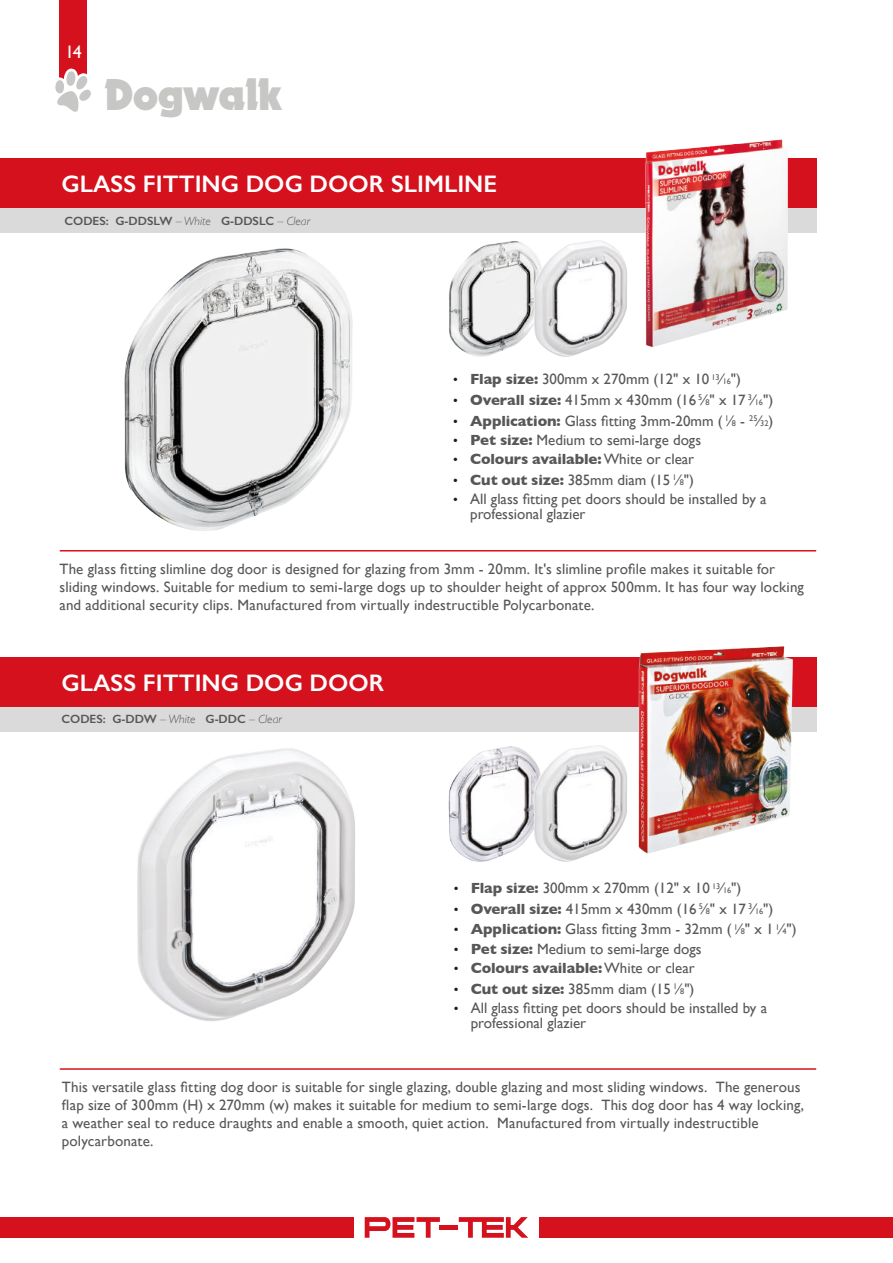
<style>
.page{position:relative;width:893px;height:1263px;background:#fff}
.page>*{position:absolute;margin:0;border:0;box-sizing:border-box;transform-origin:0 0}
.t1{font:700 46.5px "Dynamo EF";color:#c7c7c6}
.t2{font:600 24px "Gill Sans";color:#fff}
.t3{font:18px "Gill Sans";color:#fff}
.t4{font:15px/18px "Gill Sans";letter-spacing:.005em;color:#575756}
.t5{font:700 15px "Gill Sans";letter-spacing:-.01em;color:#575756}
.t6{font:600 12px "Gill Sans";color:#575756}
.s1{font-weight:300;font-style:italic}
.s2{font-size:13.5px;color:#1d1d1b}
.s3{font-weight:700}
.s4{font-size:8.25px}
.s5{font-weight:400;font-size:13.5px;color:#1d1d1b}
.s6{font-weight:400}
</style>
<div class="page">
<div style="left:59px;top:0;width:28px;height:89px;background:#d6111e"></div>
<div style="left:0;top:1217px;width:354px;height:21px;background:#d6111e"></div>
<div style="left:539px;top:1217px;width:354px;height:21px;background:#d6111e"></div>
<svg style="left:55px;top:68px;width:36px;height:44px"></svg>
<svg style="left:365px;top:1217px;width:75px;height:21px"></svg>
<div style="left:440px;top:1225px;width:18px;height:5px;background:#d6111e"></div>
<svg style="left:459px;top:1217px;width:69px;height:21px"></svg>
<img style="left:449px;top:241px;width:81px;height:116px">
<img style="left:124px;top:248px;width:229px;height:283px">
<div style="left:0;top:158px;width:816px;height:51px;background:#d6111e"></div>
<div style="left:0;top:657px;width:816px;height:50px;background:#d6111e"></div>
<div style="left:0;top:209px;width:816px;height:24px;background:#dadada"></div>
<div style="left:0;top:707px;width:816px;height:25px;background:#dadada"></div>
<hr style="left:60px;top:550px;width:756px;height:1px;background:#d6111e">
<hr style="left:60px;top:1068px;width:756px;height:2px;background:#d6111e">
<img style="left:638px;top:646px;width:155px;height:208px">
<img style="left:448px;top:746px;width:82px;height:116px">
<img style="left:530px;top:745px;width:97px;height:117px">
<img style="left:530px;top:240px;width:97px;height:117px">
<img style="left:137px;top:748px;width:218px;height:274px">
<img style="left:640px;top:139px;width:155px;height:208px">
<p class="t3" style="left:65px;top:41px;width:18px">14</p>
<h1 class="t1" style="left:104px;top:67px;width:179px">Dogwalk</h1>
<h2 class="t2" style="left:62px;top:170px;width:437px">GLASS FITTING DOG DOOR SLIMLINE</h2>
<p class="t6" style="left:65px;top:213px;width:247px">CODES: G-DDSLW <span class="s1">– White</span> G-DDSLC <span class="s1">– Clear</span></p>
<p class="t4" style="left:453px;top:370px;width:289px"><span class="s2">•</span> <span class="s3">Flap size:</span> 300mm x 270mm (12" x 10 <sup>13</sup>⁄<span class="s4">16</span>")</p>
<p class="t4" style="left:453px;top:391px;width:322px"><span class="s2">•</span> <span class="s3">Overall size:</span> 415mm x 430mm (16 <sup>5</sup>⁄<span class="s4">8</span>" x 17 <sup>3</sup>⁄<span class="s4">16</span>")</p>
<p class="t4" style="left:453px;top:411px;width:322px"><span class="s2">•</span> <span class="s3">Application:</span> Glass fitting 3mm-20mm ( <sup>1</sup>⁄<span class="s4">8</span> - <sup>25</sup>⁄<span class="s4">32</span>)</p>
<p class="t4" style="left:453px;top:431px;width:249px"><span class="s2">•</span> <span class="s3">Pet size:</span> Medium to semi-large dogs</p>
<p class="t5" style="left:453px;top:447px;width:243px"><span class="s5">•</span> Colours available: <span class="s6">White or clear</span></p>
<p class="t4" style="left:453px;top:471px;width:242px"><span class="s2">•</span> <span class="s3">Cut out size:</span> 385mm diam (15 <sup>1</sup>⁄<span class="s4">8</span>")</p>
<p class="t4" style="left:470px;top:491px;width:298px;line-height:15px;text-indent:-17px"><span class="s2">•</span> All glass fitting pet doors should be installed by a professional glazier</p>
<p class="t4" style="left:60px;top:560px;width:746px">The glass fitting slimline dog door is designed for glazing from 3mm - 20mm. It's slimline profile makes it suitable for sliding windows. Suitable for medium to semi-large dogs up to shoulder height of approx 500mm. It has four way locking and additional security clips. Manufactured from virtually indestructible Polycarbonate.</p>
<h2 class="t2" style="left:62px;top:668px;width:324px">GLASS FITTING DOG DOOR</h2>
<p class="t6" style="left:62px;top:712px;width:222px">CODES: G-DDW <span class="s1">– White</span> G-DDC <span class="s1">– Clear</span></p>
<p class="t4" style="left:454px;top:879px;width:289px"><span class="s2">•</span> <span class="s3">Flap size:</span> 300mm x 270mm (12" x 10 <sup>13</sup>⁄<span class="s4">16</span>")</p>
<p class="t4" style="left:454px;top:899px;width:321px"><span class="s2">•</span> <span class="s3">Overall size:</span> 415mm x 430mm (16 <sup>5</sup>⁄<span class="s4">8</span>" x 17 <sup>3</sup>⁄<span class="s4">16</span>")</p>
<p class="t4" style="left:454px;top:920px;width:344px"><span class="s2">•</span> <span class="s3">Application:</span> Glass fitting 3mm - 32mm ( <sup>1</sup>⁄<span class="s4">8</span>" x 1 <sup>1</sup>⁄<span class="s4">4</span>")</p>
<p class="t4" style="left:454px;top:939px;width:249px"><span class="s2">•</span> <span class="s3">Pet size:</span> Medium to semi-large dogs</p>
<p class="t5" style="left:454px;top:956px;width:243px"><span class="s5">•</span> Colours available: <span class="s6">White or clear</span></p>
<p class="t4" style="left:454px;top:979px;width:242px"><span class="s2">•</span> <span class="s3">Cut out size:</span> 385mm diam (15 <sup>1</sup>⁄<span class="s4">8</span>")</p>
<p class="t4" style="left:471px;top:1000px;width:298px;line-height:15px;text-indent:-17px"><span class="s2">•</span> All glass fitting pet doors should be installed by a professional glazier</p>
<p class="t4" style="left:62px;top:1078px;width:743px">This versatile glass fitting dog door is suitable for single glazing, double glazing and most sliding windows. The generous flap size of 300mm (H) x 270mm (w) makes it suitable for medium to semi-large dogs. This dog door has 4 way locking, a weather seal to reduce draughts and enable a smooth, quiet action. Manufactured from virtually indestructible polycarbonate.</p>
</div>
